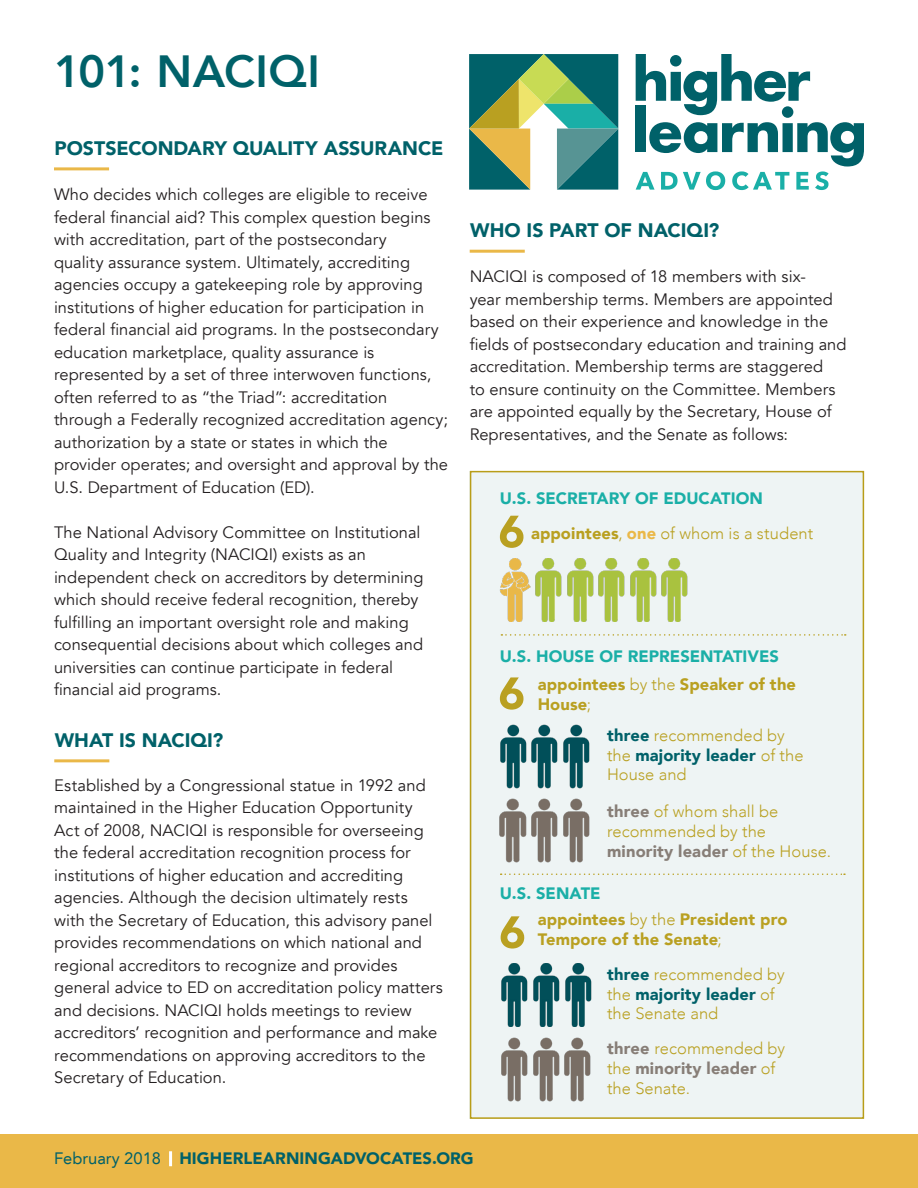
<style>
.page{position:relative;width:918px;height:1188px;background:#fff}
.page>*{position:absolute;margin:0;border:0;box-sizing:border-box;transform-origin:0 0}
.t1{font:800 45px "Avenir";letter-spacing:.01em;color:#006169}
.t2{font:900 19.5px "Avenir LT";color:#006169}
.t3{font:16.5px/22.5px "Avenir";color:#231f20}
.t4{font:300 16.5px/19.8px "Avenir";letter-spacing:.005em;color:#b9a021}
.t5{font:900 16.5px/19.8px "Avenir";letter-spacing:.005em;color:#b9a021}
.t6{font:900 16.5px "Avenir LT";color:#1aafa7}
.t7{font:900 16.5px "Avenir LT";letter-spacing:.005em;color:#006169}
.s1{font-weight:900}
.s2{font-weight:900;color:#eab848}
.s3{font-weight:300}
.s4{font-weight:900;color:#006169}
.s5{font-weight:900;color:#877e77}
.s6{font-weight:400}
</style>
<div class="page">
<div style="left:0;top:1134px;width:918px;height:54px;background:#eab848"></div>
<hr style="left:169px;top:1151px;width:3px;height:15px;background:#fff">
<hr style="left:54px;top:167px;width:55px;height:3px;background:#eab848">
<hr style="left:54px;top:759px;width:55px;height:3px;background:#eab848">
<hr style="left:470px;top:250px;width:55px;height:3px;background:#eab848">
<div style="left:470px;top:471px;width:394px;height:648px;background:#eef4f4"></div>
<div style="left:470px;top:471px;width:394px;height:648px;border:2px solid #b89d18"></div>
<img style="left:535px;top:558px;width:27px;height:64px">
<img style="left:567px;top:558px;width:27px;height:64px">
<img style="left:598px;top:558px;width:27px;height:64px">
<img style="left:630px;top:558px;width:27px;height:64px">
<img style="left:661px;top:558px;width:27px;height:64px">
<img style="left:531px;top:725px;width:27px;height:63px">
<img style="left:563px;top:725px;width:27px;height:63px">
<img style="left:499px;top:799px;width:28px;height:63px">
<img style="left:531px;top:799px;width:27px;height:63px">
<img style="left:563px;top:799px;width:27px;height:63px">
<img style="left:501px;top:1038px;width:27px;height:63px">
<img style="left:533px;top:1038px;width:27px;height:63px">
<img style="left:564px;top:1038px;width:27px;height:63px">
<svg style="left:501px;top:916px;width:23px;height:33px"></svg>
<svg style="left:501px;top:634px;width:345px;height:2px"></svg>
<svg style="left:501px;top:873px;width:344px;height:2px"></svg>
<img style="left:500px;top:725px;width:27px;height:63px">
<img style="left:533px;top:963px;width:27px;height:64px">
<img style="left:565px;top:963px;width:27px;height:64px">
<img style="left:501px;top:963px;width:27px;height:64px">
<img style="left:499px;top:558px;width:32px;height:64px">
<svg style="left:500px;top:677px;width:23px;height:33px"></svg>
<svg style="left:500px;top:516px;width:23px;height:32px"></svg>
<svg style="left:636px;top:54px;width:228px;height:136px"></svg>
<svg style="left:469px;top:54px;width:149px;height:136px;background:#609779"></svg>
<p class="t1" style="left:54px;top:36px;width:268px">101: NACIQI</p>
<p class="t2" style="left:55px;top:136px;width:391px">POSTSECONDARY QUALITY ASSURANCE</p>
<p class="t3" style="left:54px;top:183px;width:396px">Who decides which colleges are eligible to receive federal financial aid? This complex question begins with accreditation, part of the postsecondary<br>quality assurance system. Ultimately, accrediting agencies occupy a gatekeeping role by approving institutions of higher education for participation in federal financial aid programs. In the postsecondary education marketplace, quality assurance is represented by a set of three interwoven functions, often referred to as “the Triad”: accreditation through a Federally recognized accreditation agency; authorization by a state or states in which the provider operates; and oversight and approval by the U.S. Department of Education (ED).</p>
<p class="t3" style="left:54px;top:521px;width:371px">The National Advisory Committee on Institutional Quality and Integrity (NACIQI) exists as an independent check on accreditors by determining which should receive federal recognition, thereby fulfilling an important oversight role and making consequential decisions about which colleges and universities can continue participate in federal financial aid programs.</p>
<p class="t2" style="left:55px;top:728px;width:170px">WHAT IS NACIQI?</p>
<p class="t3" style="left:54px;top:774px;width:390px">Established by a Congressional statue in 1992 and maintained in the Higher Education Opportunity<br>Act of 2008, NACIQI is responsible for overseeing the federal accreditation recognition process for institutions of higher education and accrediting agencies. Although the decision ultimately rests<br>with the Secretary of Education, this advisory panel provides recommendations on which national and regional accreditors to recognize and provides general advice to ED on accreditation policy matters and decisions. NACIQI holds meetings to review accreditors’ recognition and performance and make recommendations on approving accreditors to the Secretary of Education.</p>
<p class="t2" style="left:470px;top:219px;width:251px">WHO IS PART OF NACIQI?</p>
<p class="t3" style="left:470px;top:266px;width:378px">NACIQI is composed of 18 members with six-<br>year membership terms. Members are appointed based on their experience and knowledge in the fields of postsecondary education and training and accreditation. Membership terms are staggered<br>to ensure continuity on the Committee. Members are appointed equally by the Secretary, House of Representatives, and the Senate as follows:</p>
<p class="t6" style="left:500px;top:488px;width:265px">U.S. SECRETARY OF EDUCATION</p>
<p class="t4" style="left:531px;top:523px;width:284px"><span class="s1">appointees</span>, <span class="s2">one</span> of whom is a student</p>
<p class="t6" style="left:500px;top:646px;width:281px">U.S. HOUSE OF REPRESENTATIVES</p>
<p class="t5" style="left:538px;top:674px;width:260px">appointees <span class="s3">by the</span> Speaker of the<br>House<span class="s3">;</span></p>
<p class="t4" style="left:607px;top:725px;width:198px"><span class="s4">three</span> recommended by the <span class="s4">majority leader</span> of the<br>House and</p>
<p class="t4" style="left:607px;top:802px;width:226px"><span class="s5">three</span> of whom shall be recommended by the <span class="s5">minority leader</span> of the House.</p>
<p class="t6" style="left:500px;top:883px;width:102px">U.S. SENATE</p>
<p class="t5" style="left:538px;top:909px;width:251px">appointees <span class="s3">by the</span> President pro<br>Tempore of the Senate<span class="s3">;</span></p>
<p class="t4" style="left:607px;top:964px;width:179px"><span class="s4">three</span> recommended by the <span class="s4">majority leader</span> of the Senate and</p>
<p class="t4" style="left:607px;top:1039px;width:180px"><span class="s5">three</span> recommended by the <span class="s5">minority leader</span> of the Senate.</p>
<p class="t7" style="left:54px;top:1148px;width:421px"><span class="s6">February 2018</span> HIGHERLEARNINGADVOCATES.ORG</p>
</div>
